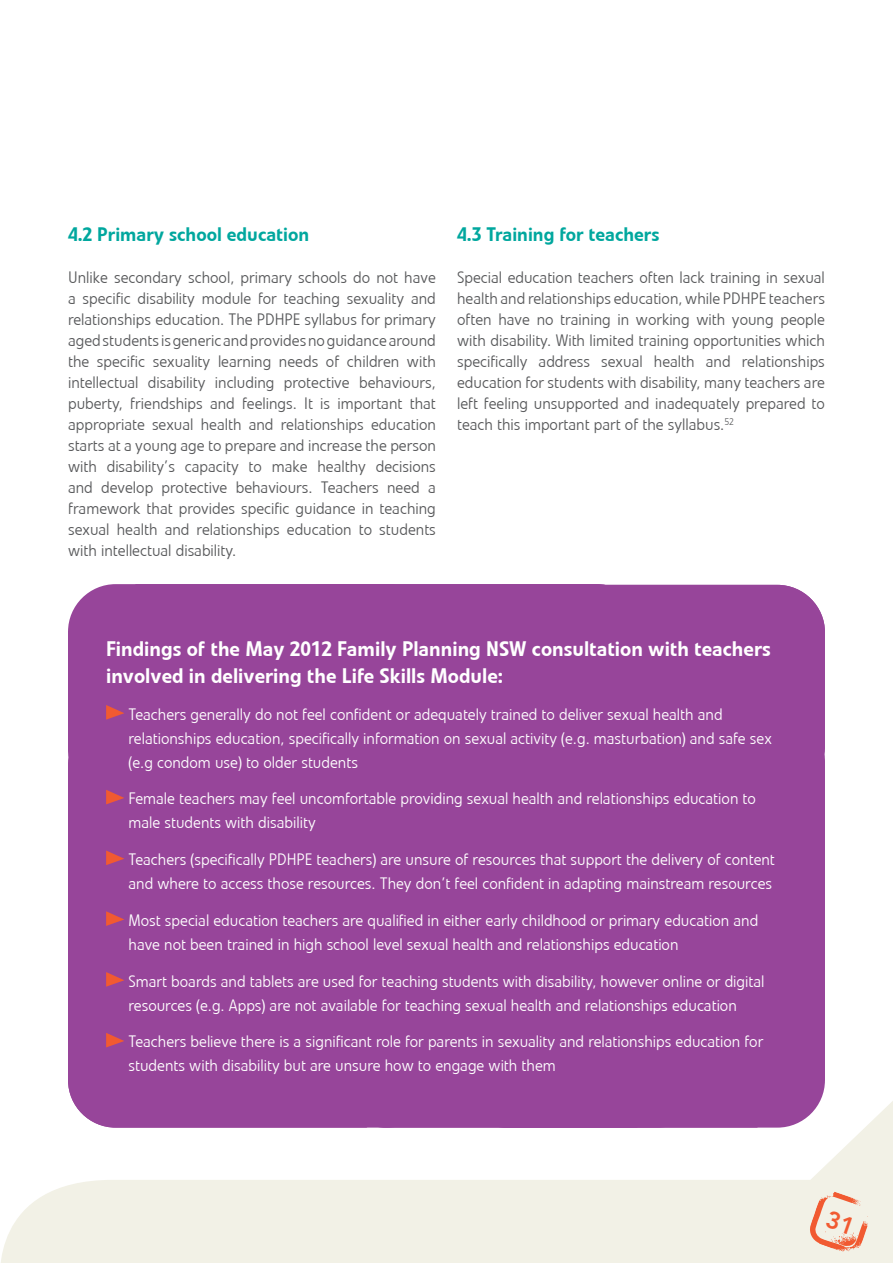
<style>
.page{position:relative;width:893px;height:1263px;background:#fff}
.page>*{position:absolute;margin:0;border:0;box-sizing:border-box;transform-origin:0 0}
.t1{font:500 21px/27px "Linotype Veto";color:#fff}
.t2{font:500 19.5px "Linotype Veto";color:#00a79e}
.t3{font:300 16.5px/21px "Linotype Veto";color:#58595b;text-align:justify}
.t4{font:300 16.5px/24px "Linotype Veto";color:#fff}
</style>
<div class="page">
<svg style="left:11px;top:1101px;width:882px;height:162px;fill:#f2f1e6"></svg>
<svg style="left:1px;top:1230px;width:10px;height:33px"></svg>
<hr style="left:0;top:0;width:1px;height:192px;background:#f15a31">
<div style="left:68px;top:584px;width:210px;height:131px;background:#97459a"></div>
<div style="left:68px;top:715px;width:210px;height:31px;background:#97459a"></div>
<div style="left:68px;top:746px;width:210px;height:131px;background:#97459a"></div>
<div style="left:68px;top:877px;width:210px;height:39px;background:#97459a"></div>
<div style="left:68px;top:916px;width:270px;height:211px;background:#97459a"></div>
<div style="left:278px;top:584px;width:366px;height:131px;background:#97459a"></div>
<div style="left:278px;top:715px;width:181px;height:39px;background:#97459a"></div>
<div style="left:278px;top:754px;width:60px;height:212px;background:#97459a"></div>
<div style="left:459px;top:585px;width:366px;height:131px;background:#97459a"></div>
<div style="left:459px;top:716px;width:366px;height:30px;background:#97459a"></div>
<div style="left:705px;top:746px;width:120px;height:131px;background:#97459a"></div>
<div style="left:705px;top:877px;width:120px;height:39px;background:#97459a"></div>
<div style="left:705px;top:916px;width:120px;height:211px;background:#97459a"></div>
<div style="left:338px;top:746px;width:367px;height:131px;background:#97459a"></div>
<div style="left:338px;top:877px;width:367px;height:39px;background:#97459a"></div>
<div style="left:338px;top:916px;width:367px;height:211px;background:#97459a"></div>
<svg style="left:106px;top:705px;width:18px;height:15px"></svg>
<svg style="left:106px;top:790px;width:18px;height:14px"></svg>
<svg style="left:106px;top:850px;width:18px;height:15px"></svg>
<svg style="left:106px;top:911px;width:18px;height:15px"></svg>
<svg style="left:106px;top:972px;width:18px;height:15px"></svg>
<svg style="left:106px;top:1033px;width:18px;height:14px"></svg>
<svg style="left:809px;top:1192px;width:59px;height:59px;background:#f1cfbd"></svg>
<p class="t2" style="left:68px;top:222px;width:243px">4.2 Primary school education</p>
<p class="t3" style="left:68px;top:267px;width:369px">Unlike secondary school, primary schools do not have a specific disability module for teaching sexuality and relationships education. The PDHPE syllabus for primary aged students is generic and provides no guidance around the specific sexuality learning needs of children with intellectual disability including protective behaviours, puberty, friendships and feelings. It is important that appropriate sexual health and relationships education starts at a young age to prepare and increase the person with disability’s capacity to make healthy decisions and develop protective behaviours. Teachers need a framework that provides specific guidance in teaching sexual health and relationships education to students with intellectual disability.</p>
<p class="t2" style="left:457px;top:222px;width:204px">4.3 Training for teachers</p>
<p class="t3" style="left:457px;top:267px;width:369px">Special education teachers often lack training in sexual health and relationships education, while PDHPE teachers often have no training in working with young people with disability. With limited training opportunities which specifically address sexual health and relationships education for students with disability, many teachers are left feeling unsupported and inadequately prepared to teach this important part of the syllabus.<sup>52</sup></p>
<p class="t1" style="left:106px;top:635px;width:666px">Findings of the May 2012 Family Planning NSW consultation with teachers involved in delivering the Life Skills Module:</p>
<p class="t4" style="left:129px;top:702px;width:645px">Teachers generally do not feel confident or adequately trained to deliver sexual health and relationships education, specifically information on sexual activity (e.g. masturbation) and safe sex (e.g condom use) to older students</p>
<p class="t4" style="left:129px;top:787px;width:629px">Female teachers may feel uncomfortable providing sexual health and relationships education to male students with disability</p>
<p class="t4" style="left:129px;top:848px;width:648px">Teachers (specifically PDHPE teachers) are unsure of resources that support the delivery of content and where to access those resources. They don’t feel confident in adapting mainstream resources</p>
<p class="t4" style="left:129px;top:908px;width:631px">Most special education teachers are qualified in either early childhood or primary education and have not been trained in high school level sexual health and relationships education</p>
<p class="t4" style="left:129px;top:969px;width:637px">Smart boards and tablets are used for teaching students with disability, however online or digital resources (e.g. Apps) are not available for teaching sexual health and relationships education</p>
<p class="t4" style="left:129px;top:1030px;width:636px">Teachers believe there is a significant role for parents in sexuality and relationships education for students with disability but are unsure how to engage with them</p>
</div>
